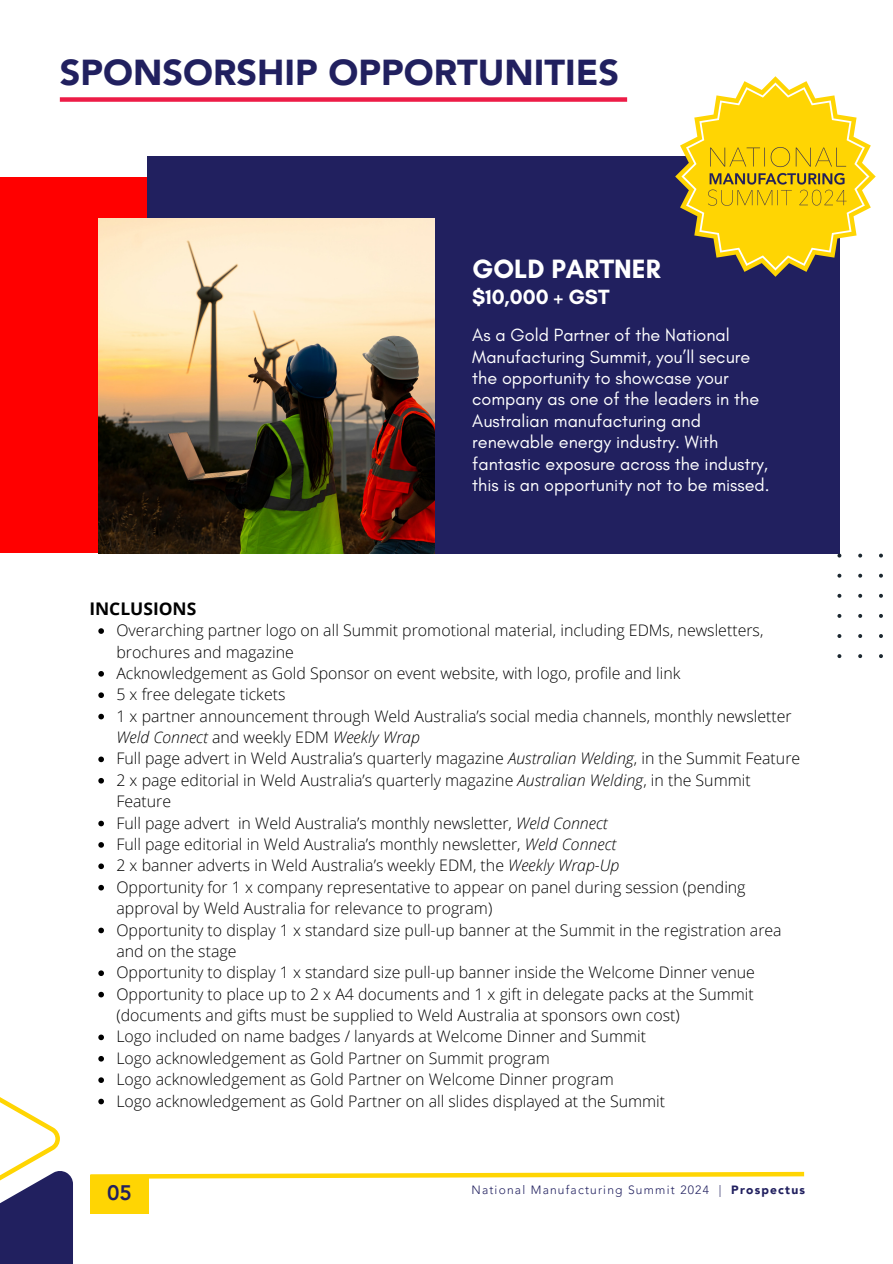
<style>
.page{position:relative;width:893px;height:1264px;background:#fff}
.page>*{position:absolute;margin:0;border:0;box-sizing:border-box;transform-origin:0 0}
.t1{font:900 36px "Avenir LT Pro";color:#21205f}
.t2{font:700 27px "Glacial Indifference";color:#fff}
.t3{font:700 21px "Glacial Indifference";color:#fff}
.t4{font:800 21px "Avenir LT Pro";color:#21205f}
.t5{font:18px/21.3px "Glacial Indifference";color:#fff}
.t6{font:700 17.4px "Open Sans";color:#000}
.t7{font:300 15.9px/21.3px "Open Sans";color:#000}
.t8{font:300 12px "Avenir LT Pro";letter-spacing:.1em;color:#21205f}
.s1{font-style:italic}
.s2{font-weight:900}
</style>
<div class="page">
<div style="left:0;top:177px;width:306px;height:376px;background:#f00"></div>
<div style="left:147px;top:156px;width:692px;height:397px;background:#21205f"></div>
<img style="left:99px;top:218px;width:335px;height:335px">
<svg style="left:826px;top:553px;width:57px;height:105px"></svg>
<div style="left:60px;top:97px;width:567px;height:5px;background:#ed1c47"></div>
<svg style="left:98px;top:628px;width:6px;height:6px"></svg>
<svg style="left:98px;top:671px;width:6px;height:5px"></svg>
<svg style="left:98px;top:692px;width:6px;height:6px"></svg>
<svg style="left:98px;top:713px;width:6px;height:6px"></svg>
<svg style="left:98px;top:756px;width:6px;height:6px"></svg>
<svg style="left:98px;top:778px;width:6px;height:5px"></svg>
<svg style="left:98px;top:820px;width:6px;height:6px"></svg>
<svg style="left:98px;top:842px;width:6px;height:5px"></svg>
<svg style="left:98px;top:863px;width:6px;height:6px"></svg>
<svg style="left:98px;top:884px;width:6px;height:6px"></svg>
<svg style="left:98px;top:927px;width:6px;height:6px"></svg>
<svg style="left:98px;top:970px;width:6px;height:6px"></svg>
<svg style="left:98px;top:991px;width:6px;height:6px"></svg>
<svg style="left:98px;top:1034px;width:6px;height:6px"></svg>
<svg style="left:98px;top:1056px;width:6px;height:5px"></svg>
<svg style="left:98px;top:1077px;width:6px;height:5px"></svg>
<svg style="left:98px;top:1098px;width:6px;height:6px"></svg>
<svg style="left:90px;top:1171px;width:715px;height:8px"></svg>
<div style="left:90px;top:1175px;width:59px;height:38px;background:#ffd503"></div>
<div style="left:0;top:1170px;width:73px;height:93px;background:#21205f"></div>
<svg style="left:0;top:1097px;width:60px;height:106px"></svg>
<svg style="left:675px;top:76px;width:200px;height:200px"></svg>
<img style="left:683px;top:125px;width:187px;height:104px">
<p class="t1" style="left:60px;top:58px;width:561px">SPONSORSHIP OPPORTUNITIES</p>
<p class="t2" style="left:472px;top:252px;width:190px">GOLD PARTNER</p>
<p class="t3" style="left:472px;top:284px;width:139px">$10,000 + GST</p>
<p class="t5" style="left:472px;top:324px;width:299px">As a Gold Partner of the National Manufacturing Summit, you’ll secure the opportunity to showcase your company as one of the leaders in the Australian manufacturing and renewable energy industry. With fantastic exposure across the industry, this is an opportunity not to be missed.</p>
<p class="t6" style="left:89px;top:596px;width:109px">INCLUSIONS</p>
<p class="t7" style="left:116px;top:619px;width:648px">Overarching partner logo on all Summit promotional material, including EDMs, newsletters, brochures and magazine</p>
<p class="t7" style="left:116px;top:662px;width:565px">Acknowledgement as Gold Sponsor on event website, with logo, profile and link</p>
<p class="t7" style="left:116px;top:683px;width:170px">5 x free delegate tickets</p>
<p class="t7" style="left:116px;top:704px;width:676px">1 x partner announcement through Weld Australia’s social media channels, monthly newsletter<br><span class="s1">Weld Connect</span> and weekly EDM <span class="s1">Weekly Wrap</span></p>
<p class="t7" style="left:116px;top:747px;width:685px">Full page advert in Weld Australia’s quarterly magazine <span class="s1">Australian Welding</span>, in the Summit Feature</p>
<p class="t7" style="left:116px;top:769px;width:635px">2 x page editorial in Weld Australia’s quarterly magazine <span class="s1">Australian Welding</span>, in the Summit<br>Feature</p>
<p class="t7" style="left:116px;top:811px;width:493px">Full page advert in Weld Australia’s monthly newsletter, <span class="s1">Weld Connect</span></p>
<p class="t7" style="left:116px;top:833px;width:501px">Full page editorial in Weld Australia’s monthly newsletter, <span class="s1">Weld Connect</span></p>
<p class="t7" style="left:116px;top:854px;width:504px">2 x banner adverts in Weld Australia’s weekly EDM, the <span class="s1">Weekly Wrap-Up</span></p>
<p class="t7" style="left:116px;top:875px;width:630px">Opportunity for 1 x company representative to appear on panel during session (pending approval by Weld Australia for relevance to program)</p>
<p class="t7" style="left:116px;top:918px;width:666px">Opportunity to display 1 x standard size pull-up banner at the Summit in the registration area and on the stage</p>
<p class="t7" style="left:116px;top:961px;width:640px">Opportunity to display 1 x standard size pull-up banner inside the Welcome Dinner venue</p>
<p class="t7" style="left:116px;top:982px;width:638px">Opportunity to place up to 2 x A4 documents and 1 x gift in delegate packs at the Summit (documents and gifts must be supplied to Weld Australia at sponsors own cost)</p>
<p class="t7" style="left:116px;top:1025px;width:531px">Logo included on name badges / lanyards at Welcome Dinner and Summit</p>
<p class="t7" style="left:116px;top:1046px;width:435px">Logo acknowledgement as Gold Partner on Summit program</p>
<p class="t7" style="left:116px;top:1068px;width:499px">Logo acknowledgement as Gold Partner on Welcome Dinner program</p>
<p class="t7" style="left:116px;top:1089px;width:550px">Logo acknowledgement as Gold Partner on all slides displayed at the Summit</p>
<p class="t4" style="left:107px;top:1184px;width:26px">05</p>
<p class="t8" style="left:471px;top:1184px;width:335px">National Manufacturing Summit 2024 | <span class="s2">Prospectus</span></p>
</div>
